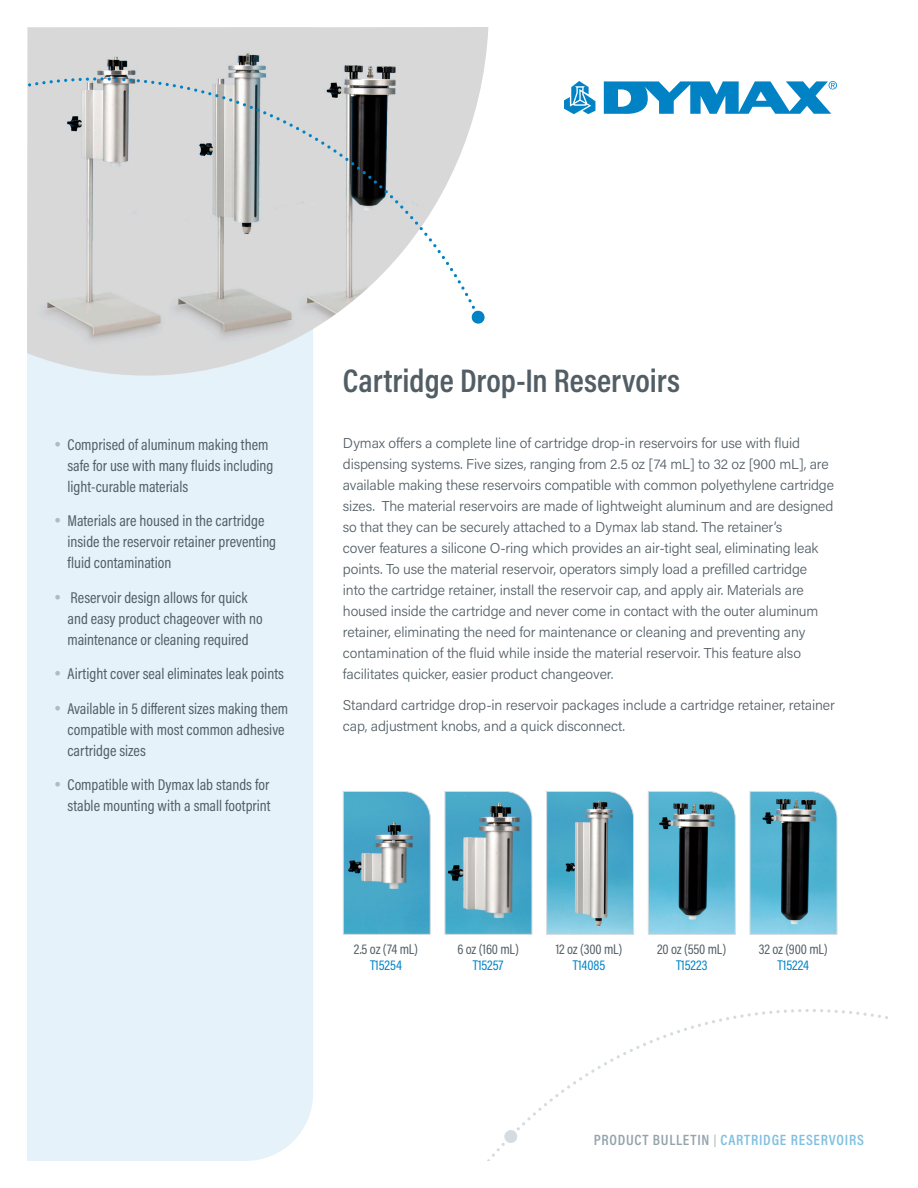
<style>
.page{position:relative;width:918px;height:1188px;background:#fff}
.page>*{position:absolute;margin:0;border:0;box-sizing:border-box;transform-origin:0 0}
.head{font:600 33px "Acumin Pro Cond";color:#525e65}
.t1{font:15.75px/21px "Acumin Pro Cond";color:#525e65}
.t2{font:600 15px "Acumin Pro Cond";letter-spacing:.05em;color:#80c0e1}
.text{font:300 14.25px/21px "Acumin Pro";letter-spacing:-.01em;color:#525e65}
.t3{font:14.25px/16.5px "Acumin Pro Cond";letter-spacing:-.01em;color:#525e65;text-align:center}
.s1{color:#0082c4}
.s2{color:#95a3ab}
.s3{font-size:12px;color:#b1bac0}
</style>
<div class="page">
<div style="left:27px;top:376px;width:286px;height:785px;background:#e6f2f9"></div>
<img style="left:27px;top:27px;width:461px;height:349px">
<svg style="left:487px;top:1009px;width:401px;height:152px"></svg>
<svg style="left:564px;top:81px;width:31px;height:33px"></svg>
<svg style="left:604px;top:81px;width:233px;height:33px"></svg>
<svg style="left:28px;top:77px;width:459px;height:247px;background:#cfd0d0"></svg>
<svg style="left:343px;top:791px;width:88px;height:144px;background:#5da8c3"></svg>
<svg style="left:444px;top:791px;width:89px;height:144px;background:#77aec0"></svg>
<svg style="left:546px;top:791px;width:88px;height:144px;background:#77b3c7"></svg>
<svg style="left:648px;top:791px;width:88px;height:144px;background:#5897ab"></svg>
<svg style="left:749px;top:791px;width:89px;height:144px;background:#5695a9"></svg>
<svg style="left:55px;top:441px;width:5px;height:5px"></svg>
<svg style="left:55px;top:518px;width:5px;height:5px"></svg>
<svg style="left:55px;top:594px;width:5px;height:5px"></svg>
<svg style="left:55px;top:671px;width:5px;height:5px"></svg>
<svg style="left:55px;top:705px;width:5px;height:5px"></svg>
<svg style="left:55px;top:782px;width:5px;height:5px"></svg>
<p class="t1" style="left:68px;top:433px;width:208px">Comprised of aluminum making them safe for use with many fluids including light-curable materials</p>
<p class="t1" style="left:68px;top:510px;width:210px">Materials are housed in the cartridge inside the reservoir retainer preventing fluid contamination</p>
<p class="t1" style="left:68px;top:586px;width:197px">Reservoir design allows for quick and easy product chageover with no maintenance or cleaning required</p>
<p class="t1" style="left:68px;top:663px;width:218px">Airtight cover seal eliminates leak points</p>
<p class="t1" style="left:68px;top:697px;width:222px">Available in 5 different sizes making them compatible with most common adhesive cartridge sizes</p>
<p class="t1" style="left:68px;top:774px;width:205px">Compatible with Dymax lab stands for stable mounting with a small footprint</p>
<p class="head" style="left:343px;top:359px;width:339px">Cartridge Drop-In Reservoirs</p>
<p class="text" style="left:343px;top:432px;width:493px">Dymax offers a complete line of cartridge drop-in reservoirs for use with fluid dispensing systems. Five sizes, ranging from 2.5 oz [74 mL] to 32 oz [900 mL], are available making these reservoirs compatible with common polyethylene cartridge sizes. The material reservoirs are made of lightweight aluminum and are designed so that they can be securely attached to a Dymax lab stand. The retainer’s<br>cover features a silicone O-ring which provides an air-tight seal, eliminating leak points. To use the material reservoir, operators simply load a prefilled cartridge<br>into the cartridge retainer, install the reservoir cap, and apply air. Materials are housed inside the cartridge and never come in contact with the outer aluminum retainer, eliminating the need for maintenance or cleaning and preventing any contamination of the fluid while inside the material reservoir. This feature also facilitates quicker, easier product changeover.</p>
<p class="text" style="left:343px;top:694px;width:494px">Standard cartridge drop-in reservoir packages include a cartridge retainer, retainer cap, adjustment knobs, and a quick disconnect.</p>
<p class="t3" style="left:354px;top:940px;width:66px">2.5 oz (74 mL)<br><span class="s1">T15254</span></p>
<p class="t3" style="left:457px;top:940px;width:63px">6 oz (160 mL)<br><span class="s1">T15257</span></p>
<p class="t3" style="left:556px;top:940px;width:68px">12 oz (300 mL)<br><span class="s1">T14085</span></p>
<p class="t3" style="left:759px;top:940px;width:70px">32 oz (900 mL)<br><span class="s1">T15224</span></p>
<p class="t3" style="left:657px;top:940px;width:71px">20 oz (550 mL)<br><span class="s1">T15223</span></p>
<p class="t2" style="left:594px;top:1130px;width:272px"><span class="s2">PRODUCT BULLETIN</span> <span class="s3">|</span> CARTRIDGE RESERVOIRS</p>
</div>
